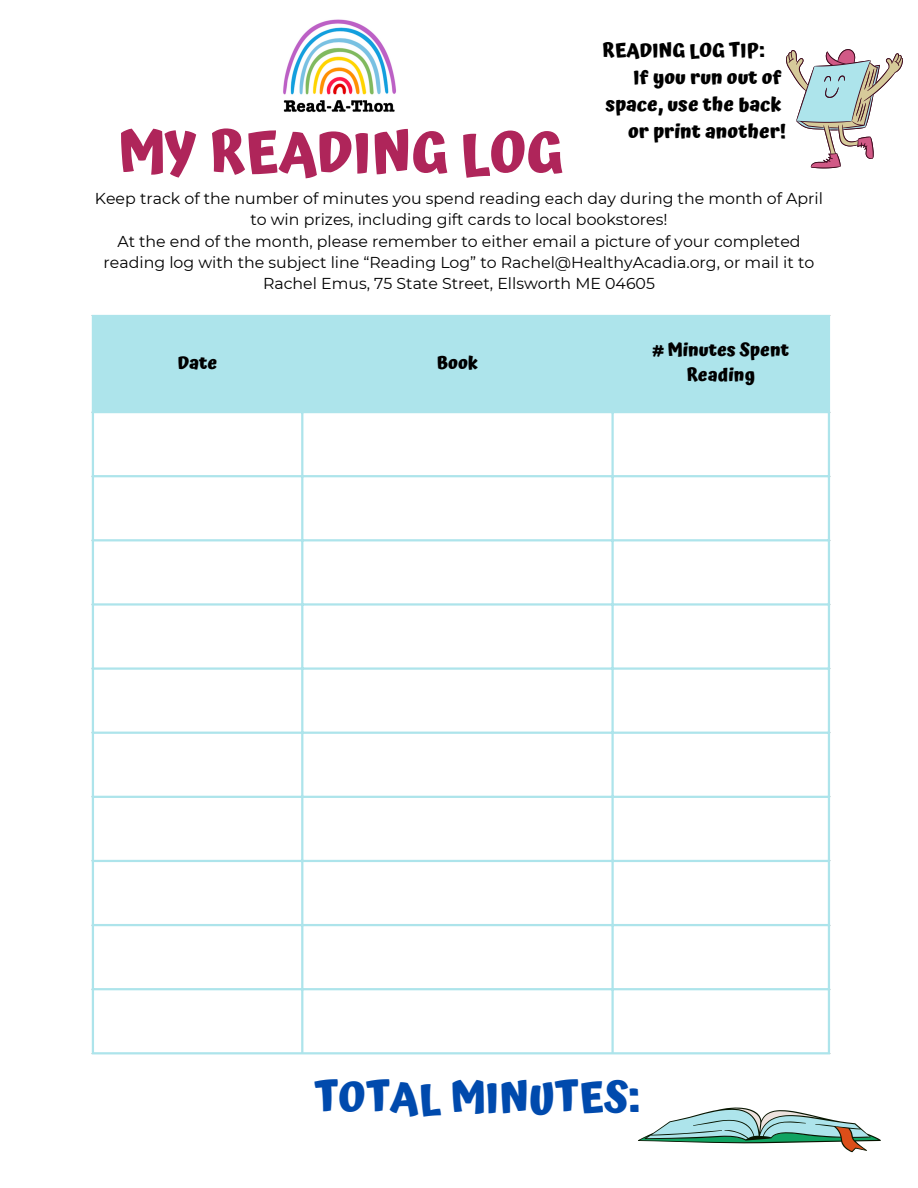
<style>
.page{position:relative;width:918px;height:1188px;background:#fff}
.page>*{position:absolute;margin:0;border:0;box-sizing:border-box;transform-origin:0 0}
.t1{font:700 56.25px "Atma";color:#af255a}
.t2{font:700 42px "Atma";color:#004aad}
.t3{font:700 19.5px "Atma";color:#000}
.t4{font:700 18px/24.8px "Atma";color:#000;text-align:center}
.t5{font:15.75px/21.3px "Montserrat";color:#000;text-align:center}
</style>
<div class="page">
<img style="left:283px;top:19px;width:113px;height:94px">
<div style="left:94px;top:317px;width:734px;height:94px;background:#ade4eb"></div>
<hr style="left:92px;top:317px;width:2px;height:735px;background:#ade4eb">
<hr style="left:301px;top:317px;width:2px;height:735px;background:#ade4eb">
<hr style="left:611px;top:317px;width:3px;height:735px;background:#ade4eb">
<hr style="left:828px;top:317px;width:2px;height:735px;background:#ade4eb">
<hr style="left:92px;top:315px;width:738px;height:2px;background:#ade4eb">
<hr style="left:92px;top:411px;width:738px;height:2px;background:#ade4eb">
<hr style="left:92px;top:475px;width:738px;height:2px;background:#ade4eb">
<hr style="left:92px;top:539px;width:738px;height:2px;background:#ade4eb">
<hr style="left:92px;top:603px;width:738px;height:3px;background:#ade4eb">
<hr style="left:92px;top:667px;width:738px;height:3px;background:#ade4eb">
<hr style="left:92px;top:732px;width:738px;height:2px;background:#ade4eb">
<hr style="left:92px;top:796px;width:738px;height:2px;background:#ade4eb">
<hr style="left:92px;top:860px;width:738px;height:2px;background:#ade4eb">
<hr style="left:92px;top:924px;width:738px;height:2px;background:#ade4eb">
<hr style="left:92px;top:988px;width:738px;height:2px;background:#ade4eb">
<hr style="left:92px;top:1052px;width:738px;height:2px;background:#ade4eb">
<svg style="left:786px;top:49px;width:117px;height:119px"></svg>
<svg style="left:638px;top:1107px;width:243px;height:45px"></svg>
<p class="t1" style="left:118px;top:119px;width:446px">MY READING LOG</p>
<p class="t3" style="left:602px;top:39px;width:164px">READING LOG TIP:</p>
<p class="t3" style="left:633px;top:66px;width:150px">If you run out of</p>
<p class="t3" style="left:605px;top:93px;width:178px">space, use the back</p>
<p class="t3" style="left:628px;top:120px;width:160px">or print another!</p>
<p class="t5" style="left:95px;top:188px;width:730px">Keep track of the number of minutes you spend reading each day during the month of April to win prizes, including gift cards to local bookstores!</p>
<p class="t5" style="left:104px;top:230px;width:712px">At the end of the month, please remember to either email a picture of your completed reading log with the subject line “Reading Log” to Rachel@HealthyAcadia.org, or mail it to<br>Rachel Emus, 75 State Street, Ellsworth ME 04605</p>
<p class="t4" style="left:178px;top:350px;width:41px">Date</p>
<p class="t4" style="left:436px;top:350px;width:43px">Book</p>
<p class="t4" style="left:652px;top:338px;width:138px"># Minutes Spent<br>Reading</p>
<p class="t2" style="left:314px;top:1073px;width:327px">TOTAL MINUTES:</p>
</div>
